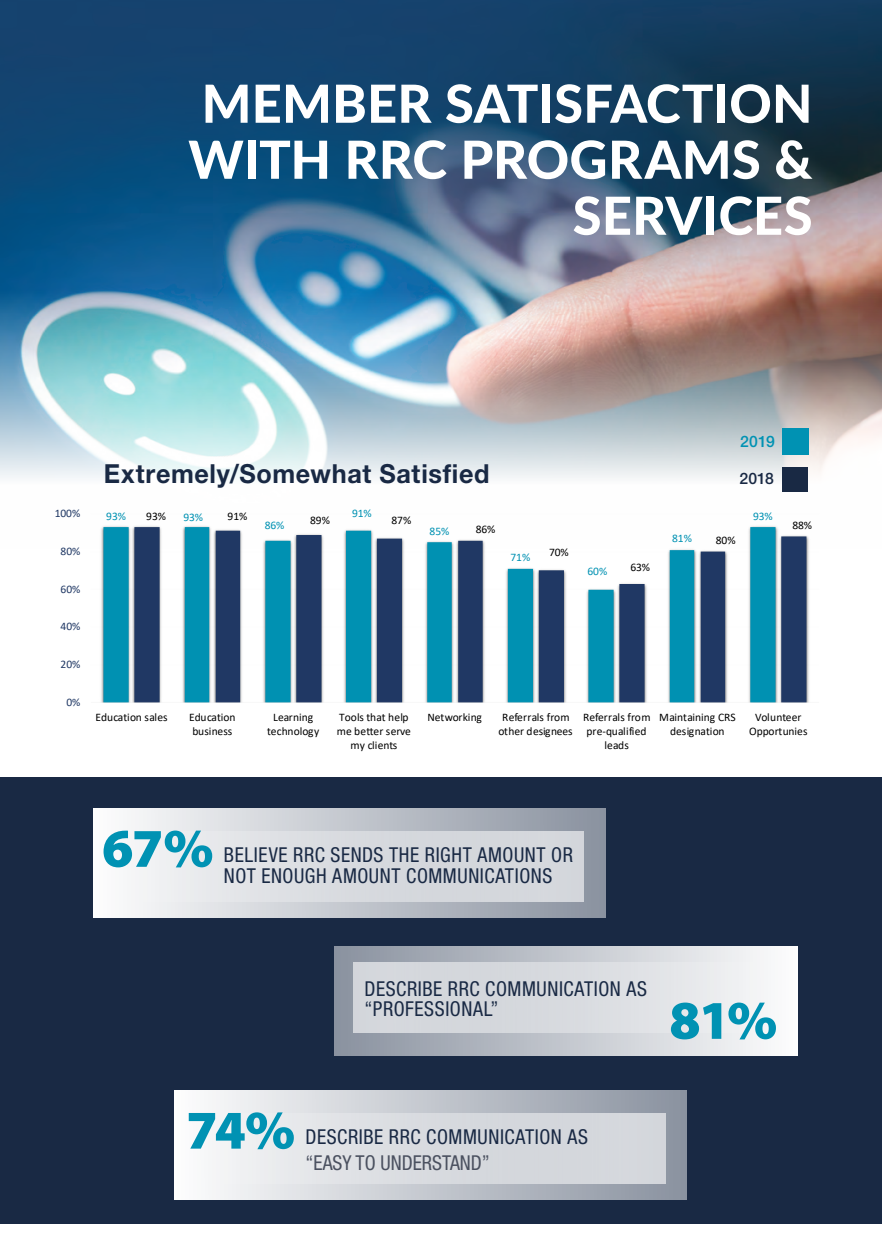
<style>
.page{position:relative;width:882px;height:1260px;background:#fff}
.page>*{position:absolute;margin:0;border:0;box-sizing:border-box;transform-origin:0 0}
.t1{font:900 54.77px "Myriad Pro";color:#0092b3}
.t2{font:800 52.5px/56px "Lato";letter-spacing:.005em;color:#fff;text-align:right}
.t3{font:700 26.25px "Helvetica Neue LT Std";letter-spacing:.025em;color:#192944;scale:.96 1}
.t4{font:condensed 20.65px/20.7px "Helvetica Neue LT Std";letter-spacing:.03em;color:#192944;scale:.96 1}
.t5{font:condensed 20.65px "Helvetica Neue LT Std";color:#4b5160;scale:.96 1}
.t6{font:500 15.75px "Helvetica Neue LT Std";color:#192944}
.t7{font:500 15.75px "Helvetica Neue LT Std";color:#0092b3}
.t8{font:11.55px/14px "Calibri";color:#000;text-align:center}
.t9{font:11.55px "Calibri";letter-spacing:-.005em;color:#0091b2}
.t10{font:11.55px "Calibri";letter-spacing:-.005em;color:#203864}
</style>
<div class="page">
<img style="left:1px;top:0;width:881px;height:478px">
<svg style="left:103px;top:527px;width:31px;height:175px;background:#299fba"></svg>
<svg style="left:134px;top:527px;width:672px;height:175px"></svg>
<hr style="left:91px;top:702px;width:728px;height:1px;background:#f2f2f2;opacity:.54">
<div style="left:0;top:777px;width:882px;height:446px;background:#192944"></div>
<div style="left:93px;top:808px;width:512px;height:110px;background:linear-gradient(to right,#fdfefe,#8a92a0)"></div>
<div style="left:112px;top:831px;width:472px;height:70px;background:linear-gradient(to right,#eeeff1,#ccd0d6)"></div>
<div style="left:334px;top:946px;width:463px;height:110px;background:linear-gradient(to right,#8c94a1,#fdfdfd)"></div>
<div style="left:353px;top:963px;width:428px;height:70px;background:linear-gradient(to right,#cccfd5,#eeeff1)"></div>
<div style="left:175px;top:1090px;width:512px;height:110px;background:linear-gradient(to right,#fdfdfe,#8a929f)"></div>
<div style="left:193px;top:1113px;width:473px;height:70px;background:linear-gradient(to right,#eef0f1,#cccfd5)"></div>
<div style="left:782px;top:429px;width:26px;height:26px;background:#0092b3"></div>
<div style="left:782px;top:467px;width:26px;height:25px;background:#192944"></div>
<h2 class="t2" style="left:188px;top:73px;width:626px">MEMBER SATISFACTION<br>WITH RRC PROGRAMS &amp;<br>SERVICES</h2>
<p class="t10" style="left:55px;top:505px;width:27px">100%</p>
<p class="t10" style="left:61px;top:543px;width:21px">80%</p>
<p class="t10" style="left:61px;top:581px;width:21px">60%</p>
<p class="t10" style="left:61px;top:618px;width:21px">40%</p>
<p class="t10" style="left:61px;top:656px;width:21px">20%</p>
<p class="t10" style="left:66px;top:694px;width:15px">0%</p>
<h3 class="t7" style="left:740px;top:432px;width:36px">2019</h3>
<h3 class="t3" style="left:104px;top:458px;width:403px">Extremely/Somewhat Satisfied</h3>
<p class="t9" style="left:106px;top:508px;width:21px">93%</p>
<p class="t9" style="left:183px;top:509px;width:21px">93%</p>
<p class="t9" style="left:265px;top:518px;width:21px">86%</p>
<p class="t9" style="left:352px;top:505px;width:21px">91%</p>
<p class="t8" style="left:146px;top:509px;width:21px">93%</p>
<p class="t8" style="left:228px;top:509px;width:21px">91%</p>
<p class="t8" style="left:310px;top:513px;width:21px">89%</p>
<p class="t8" style="left:391px;top:513px;width:21px">87%</p>
<p class="t8" style="left:476px;top:522px;width:21px">86%</p>
<p class="t9" style="left:430px;top:523px;width:21px">85%</p>
<p class="t9" style="left:672px;top:530px;width:21px">81%</p>
<h3 class="t6" style="left:739px;top:469px;width:36px">2018</h3>
<p class="t8" style="left:716px;top:533px;width:21px">80%</p>
<p class="t9" style="left:753px;top:508px;width:21px">93%</p>
<p class="t8" style="left:792px;top:518px;width:21px">88%</p>
<p class="t9" style="left:510px;top:549px;width:21px">71%</p>
<p class="t8" style="left:549px;top:545px;width:21px">70%</p>
<p class="t9" style="left:588px;top:564px;width:21px">60%</p>
<p class="t8" style="left:630px;top:559px;width:21px">63%</p>
<p class="t8" style="left:96px;top:710px;width:74px">Education sales</p>
<p class="t8" style="left:189px;top:710px;width:48px;text-align:left">Education business</p>
<p class="t8" style="left:267px;top:710px;width:53px">Learning technology</p>
<p class="t8" style="left:337px;top:710px;width:76px">Tools that help me better serve my clients</p>
<p class="t8" style="left:428px;top:710px;width:56px">Networking</p>
<p class="t8" style="left:499px;top:710px;width:76px">Referrals from other designees</p>
<p class="t8" style="left:583px;top:710px;width:69px">Referrals from pre-qualified leads</p>
<p class="t8" style="left:659px;top:710px;width:78px">Maintaining CRS designation</p>
<p class="t8" style="left:749px;top:710px;width:60px">Volunteer<br>Opportunies</p>
<h1 class="t1" style="left:102px;top:812px;width:113px">67%</h1>
<h3 class="t4" style="left:224px;top:844px;width:365px">BELIEVE RRC SENDS THE RIGHT AMOUNT OR<br>NOT ENOUGH AMOUNT COMMUNICATIONS</h3>
<h3 class="t4" style="left:365px;top:978px;width:296px">DESCRIBE RRC COMMUNICATION AS “PROFESSIONAL”</h3>
<h1 class="t1" style="left:669px;top:984px;width:110px">81%</h1>
<h1 class="t1" style="left:186px;top:1094px;width:111px">74%</h1>
<h3 class="t4" style="left:306px;top:1126px;width:296px">DESCRIBE RRC COMMUNICATION AS</h3>
<h3 class="t5" style="left:306px;top:1150px;width:194px">“EASY TO UNDERSTAND”</h3>
</div>
